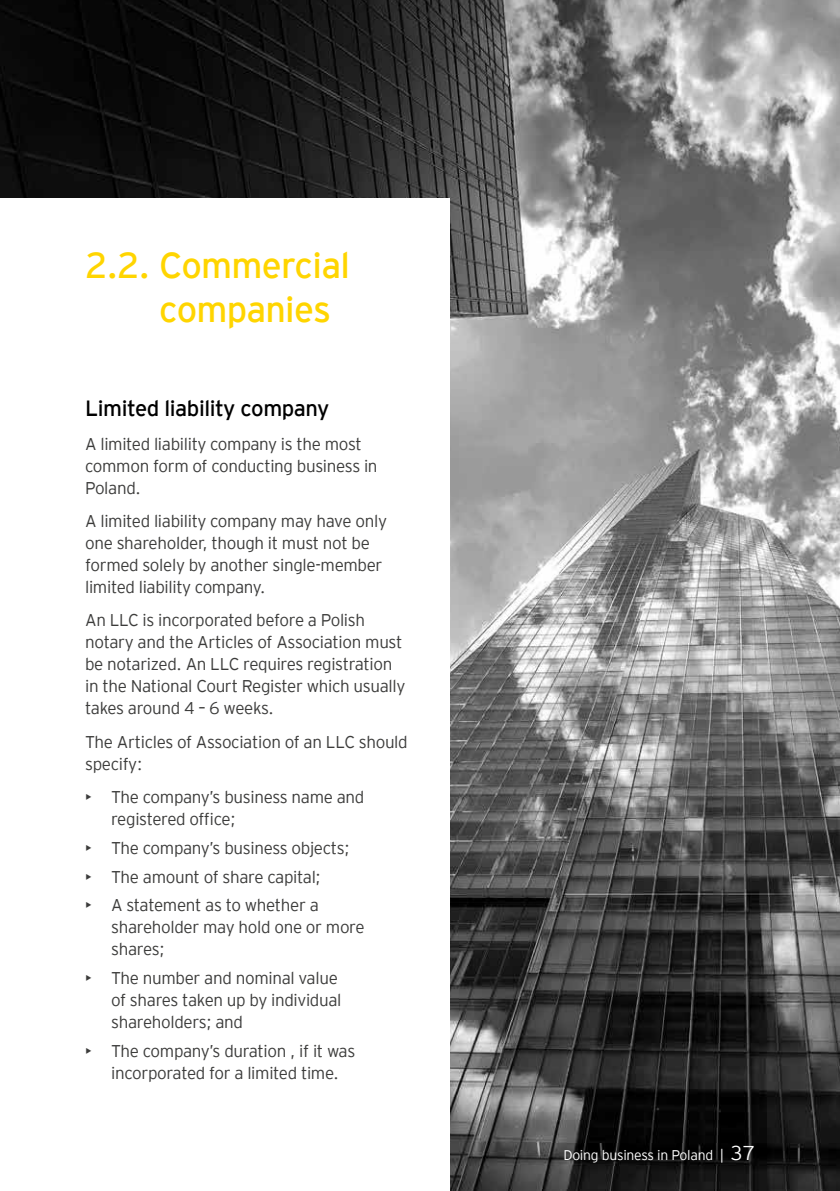
<style>
.page{position:relative;width:840px;height:1191px;background:#fff}
.page>*{position:absolute;margin:0;border:0;box-sizing:border-box;transform-origin:0 0}
.t1{font:36px/44px "EY Interstate";letter-spacing:-.02em;color:#ffd500}
.t2{font:22px "EY Interstate";letter-spacing:-.02em;color:#000}
.t3{font:300 17px/22px "EY Interstate";letter-spacing:-.02em;color:#3c3c3b}
.t4{font:300 14px "EY Interstate";letter-spacing:-.02em;color:#fff}
.s1{font-size:20px}
</style>
<div class="page">
<img style="left:0;top:0;width:839px;height:1191px">
<div style="left:0;top:198px;width:449px;height:993px;background:#fff"></div>
<h1 class="t1" style="left:159px;top:241px;width:192px;text-indent:-74px">2.2. Commercial companies</h1>
<p class="t2" style="left:85px;top:393px;width:245px">Limited liability company</p>
<p class="t3" style="left:85px;top:431px;width:294px">A limited liability company is the most common form of conducting business in<br>Poland.</p>
<p class="t3" style="left:85px;top:509px;width:303px">A limited liability company may have only one shareholder, though it must not be formed solely by another single-member limited liability company.</p>
<p class="t3" style="left:85px;top:608px;width:322px">An LLC is incorporated before a Polish notary and the Articles of Association must be notarized. An LLC requires registration in the National Court Register which usually takes around 4 – 6 weeks.</p>
<p class="t3" style="left:85px;top:729px;width:324px">The Articles of Association of an LLC should specify:</p>
<p class="t3" style="left:111px;top:785px;width:254px;text-indent:-26px">• The company’s business name and registered office;</p>
<p class="t3" style="left:85px;top:835px;width:266px">• The company’s business objects;</p>
<p class="t3" style="left:85px;top:864px;width:237px">• The amount of share capital;</p>
<p class="t3" style="left:111px;top:893px;width:255px;text-indent:-26px">• A statement as to whether a shareholder may hold one or more shares;</p>
<p class="t3" style="left:111px;top:966px;width:232px;text-indent:-26px">• The number and nominal value of shares taken up by individual shareholders; and</p>
<p class="t3" style="left:85px;top:1039px;width:271px;text-align:center">• The company’s duration , if it was incorporated for a limited time.</p>
<p class="t4" style="left:563px;top:1145px;width:193px">Doing business in Poland | <span class="s1">37</span></p>
</div>
